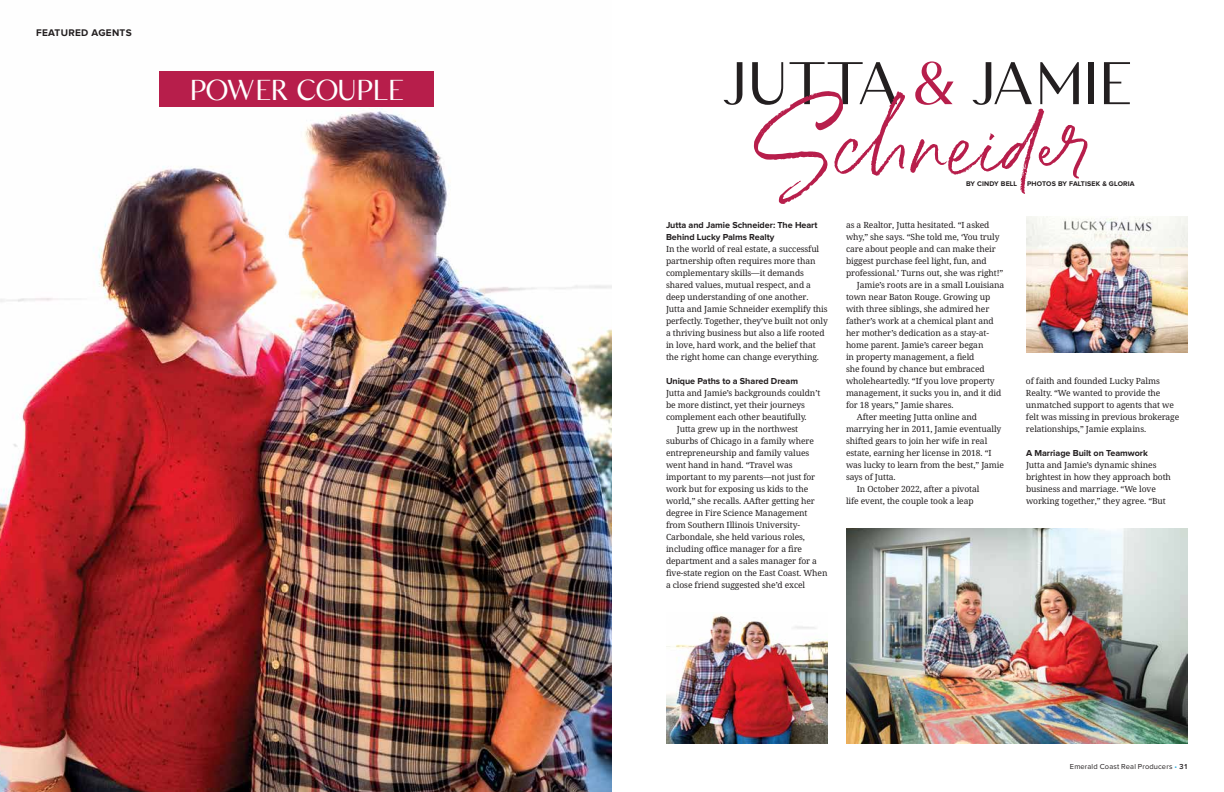
<style>
.page{position:relative;width:1224px;height:792px;background:#fff}
.page>*{position:absolute;margin:0;border:0;box-sizing:border-box;transform-origin:0 0}
.t1{font:77px "Belluga";letter-spacing:-.01em;color:#b71e4b}
.t2{font:60px "Compass Display";letter-spacing:-.01em;color:#231f20}
.t3{font:28.6px "Compass Display";letter-spacing:-.02em;color:#fff}
.t4{font:700 10px "Proxima Nova";letter-spacing:.03em;color:#231f20}
.t5{font:700 9px/12px "Proxima Nova";letter-spacing:-.005em;color:#231f20}
.t6{font:8.5px/12px "Avrile Serif";letter-spacing:-.01em;color:#231f20}
.t7{font:7.5px "Proxima Nova";letter-spacing:.02em;color:#231f20}
.t8{font:700 7px "Proxima Nova";letter-spacing:.02em;color:#231f20}
.s1{color:#b71e4b}
.s2{color:#19a8e0}
.s3{font-weight:600}
</style>
<div class="page">
<img style="left:0;top:71px;width:612px;height:721px">
<img style="left:1026px;top:216px;width:162px;height:136px">
<img style="left:846px;top:528px;width:342px;height:216px">
<img style="left:666px;top:615px;width:162px;height:129px">
<div style="left:160px;top:71px;width:274px;height:36px;background:#b71e4b"></div>
<p class="t4" style="left:36px;top:28px;width:97px">FEATURED AGENTS</p>
<h3 class="t3" style="left:190px;top:72px;width:216px">POWER COUPLE</h3>
<h2 class="t2" style="left:722px;top:47px;width:412px">JUTTA <span class="s1">&amp;</span> JAMIE</h2>
<h1 class="t1" style="left:758px;top:101px;width:333px">Schneider</h1>
<p class="t6" style="left:846px;top:219px;width:145px">as a Realtor, Jutta hesitated. “I asked</p>
<p class="t6" style="left:846px;top:231px;width:155px">why,” she says. “She told me, ‘You truly</p>
<p class="t6" style="left:846px;top:243px;width:151px">care about people and can make their</p>
<p class="t6" style="left:846px;top:255px;width:142px">biggest purchase feel light, fun, and</p>
<p class="t6" style="left:846px;top:267px;width:159px">professional.’ Turns out, she was right!”</p>
<p class="t6" style="left:857px;top:279px;width:149px">Jamie’s roots are in a small Louisiana</p>
<p class="t6" style="left:846px;top:291px;width:146px">town near Baton Rouge. Growing up</p>
<p class="t6" style="left:846px;top:303px;width:145px">with three siblings, she admired her</p>
<p class="t6" style="left:846px;top:315px;width:149px">father’s work at a chemical plant and</p>
<p class="t6" style="left:846px;top:327px;width:145px">her mother’s dedication as a stay-at-</p>
<p class="t6" style="left:846px;top:339px;width:139px">home parent. Jamie’s career began</p>
<p class="t6" style="left:846px;top:351px;width:130px">in property management, a field</p>
<p class="t6" style="left:846px;top:363px;width:140px">she found by chance but embraced</p>
<p class="t6" style="left:846px;top:375px;width:150px">wholeheartedly. “If you love property</p>
<p class="t6" style="left:846px;top:387px;width:157px">management, it sucks you in, and it did</p>
<p class="t6" style="left:846px;top:399px;width:109px">for 18 years,” Jamie shares.</p>
<p class="t6" style="left:857px;top:411px;width:122px">After meeting Jutta online and</p>
<p class="t6" style="left:846px;top:423px;width:157px">marrying her in 2011, Jamie eventually</p>
<p class="t6" style="left:846px;top:435px;width:143px">shifted gears to join her wife in real</p>
<p class="t6" style="left:846px;top:447px;width:147px">estate, earning her license in 2018. “I</p>
<p class="t6" style="left:846px;top:459px;width:160px">was lucky to learn from the best,” Jamie</p>
<p class="t6" style="left:846px;top:471px;width:51px">says of Jutta.</p>
<p class="t6" style="left:857px;top:483px;width:124px">In October 2022, after a pivotal</p>
<p class="t6" style="left:846px;top:495px;width:129px">life event, the couple took a leap</p>
<p class="t8" style="left:966px;top:181px;width:53px">BY CINDY BELL</p>
<p class="t8" style="left:1027px;top:181px;width:109px">PHOTOS BY FALTISEK &amp; GLORIA</p>
<p class="t5" style="left:666px;top:219px;width:153px">Jutta and Jamie Schneider: The Heart<br>Behind Lucky Palms Realty</p>
<p class="t6" style="left:666px;top:243px;width:163px">In the world of real estate, a successful partnership often requires more than complementary skills—it demands shared values, mutual respect, and a deep understanding of one another.<br>Jutta and Jamie Schneider exemplify this perfectly. Together, they’ve built not only a thriving business but also a life rooted in love, hard work, and the belief that the right home can change everything.</p>
<p class="t5" style="left:666px;top:375px;width:134px">Unique Paths to a Shared Dream</p>
<p class="t6" style="left:666px;top:387px;width:156px">Jutta and Jamie’s backgrounds couldn’t</p>
<p class="t6" style="left:666px;top:399px;width:141px">be more distinct, yet their journeys</p>
<p class="t6" style="left:666px;top:411px;width:142px">complement each other beautifully.</p>
<p class="t6" style="left:677px;top:423px;width:123px">Jutta grew up in the northwest</p>
<p class="t6" style="left:666px;top:435px;width:149px">suburbs of Chicago in a family where</p>
<p class="t6" style="left:666px;top:447px;width:145px">entrepreneurship and family values</p>
<p class="t6" style="left:666px;top:459px;width:128px">went hand in hand. “Travel was</p>
<p class="t6" style="left:666px;top:471px;width:151px">important to my parents—not just for</p>
<p class="t6" style="left:666px;top:483px;width:144px">work but for exposing us kids to the</p>
<p class="t6" style="left:666px;top:495px;width:150px">world,” she recalls. AAfter getting her</p>
<p class="t6" style="left:666px;top:507px;width:143px">degree in Fire Science Management</p>
<p class="t6" style="left:666px;top:519px;width:136px">from Southern Illinois University-</p>
<p class="t6" style="left:666px;top:531px;width:141px">Carbondale, she held various roles,</p>
<p class="t6" style="left:666px;top:543px;width:138px">including office manager for a fire</p>
<p class="t6" style="left:666px;top:555px;width:153px">department and a sales manager for a</p>
<p class="t6" style="left:666px;top:567px;width:163px">five-state region on the East Coast. When</p>
<p class="t6" style="left:666px;top:579px;width:141px">a close friend suggested she’d excel</p>
<p class="t6" style="left:1026px;top:375px;width:155px">of faith and founded Lucky Palms Realty. “We wanted to provide the unmatched support to agents that we felt was missing in previous brokerage relationships,” Jamie explains.</p>
<p class="t5" style="left:1026px;top:447px;width:123px">A Marriage Built on Teamwork</p>
<p class="t6" style="left:1026px;top:459px;width:147px">Jutta and Jamie’s dynamic shines brightest in how they approach both business and marriage. “We love working together,” they agree. “But</p>
<p class="t7" style="left:1070px;top:762px;width:120px">Emerald Coast Real Producers <span class="s2">•</span> <span class="s3">31</span></p>
</div>
